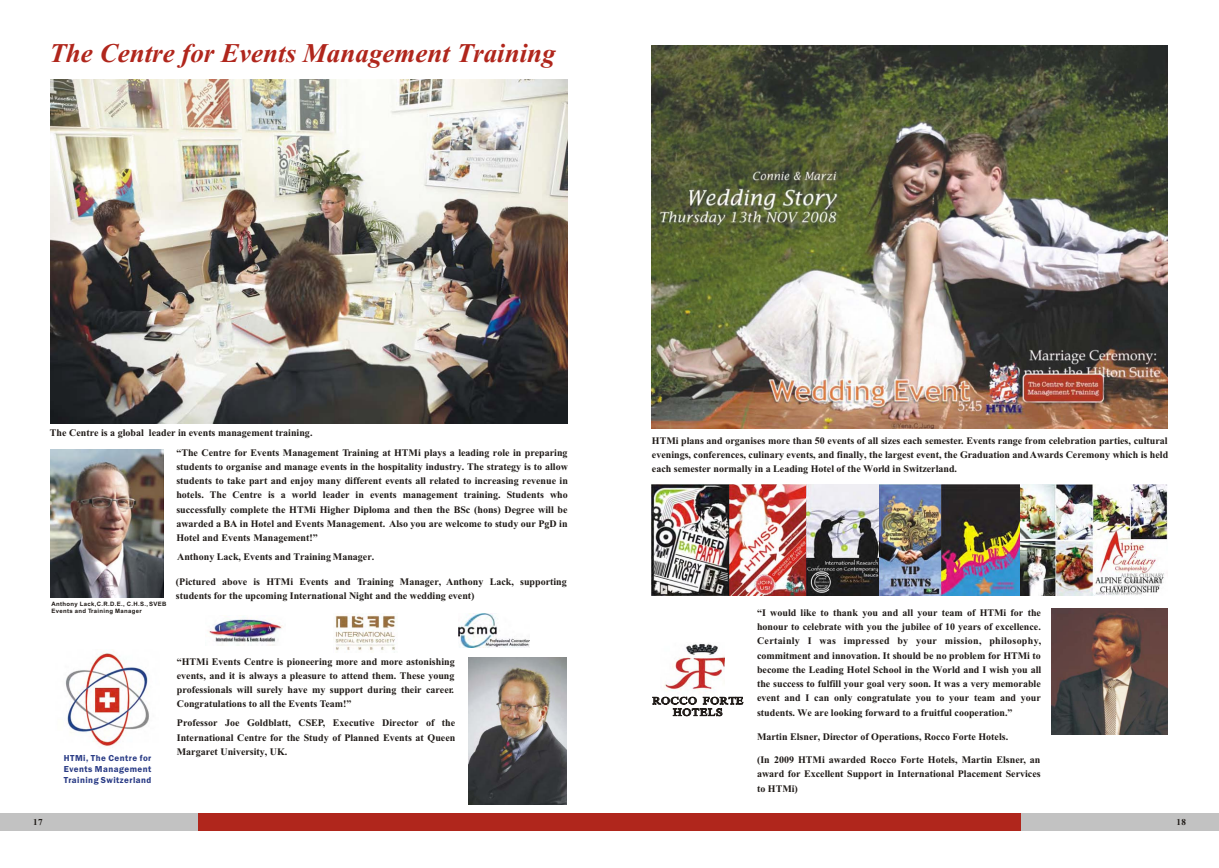
<style>
.page{position:relative;width:1219px;height:868px;background:#fff}
.page>*{position:absolute;margin:0;border:0;box-sizing:border-box;transform-origin:0 0}
.t1{font:italic 700 27px "Times New Roman";color:#b0261c}
.t2{font:10.4px/11.5px "Times New Roman Baltic";letter-spacing:.05em;color:#1f1a17;text-align:center;scale:1.17 1}
.t3{font:700 10px/14.3px "Times New Roman CE";color:#1f1a17;text-align:justify}
.t4{font:700 9.1px "Times New Roman CE";color:#1f1a17}
.t5{font:9px/11px "Franklin Gothic Demi";letter-spacing:.05em;color:#293b85;text-align:justify}
.t6{font:700 6px/6.7px "Arial";letter-spacing:.055em;color:#1f1a17}
</style>
<div class="page">
<div style="left:0;top:813px;width:609px;height:18px;background:#c2c2c2"></div>
<div style="left:198px;top:813px;width:411px;height:18px;background:#b0261c"></div>
<div style="left:609px;top:813px;width:610px;height:18px;background:#c2c2c2"></div>
<div style="left:609px;top:813px;width:411px;height:18px;background:#b0261c"></div>
<img style="left:51px;top:79px;width:516px;height:345px">
<img style="left:51px;top:449px;width:113px;height:149px">
<img style="left:208px;top:616px;width:75px;height:30px">
<img style="left:459px;top:614px;width:70px;height:33px">
<img style="left:651px;top:485px;width:517px;height:110px">
<img style="left:335px;top:613px;width:60px;height:38px">
<img style="left:65px;top:651px;width:84px;height:97px">
<img style="left:664px;top:644px;width:60px;height:47px">
<img style="left:652px;top:46px;width:516px;height:383px">
<img style="left:1052px;top:609px;width:116px;height:126px">
<img style="left:468px;top:657px;width:99px;height:148px">
<h1 class="t1" style="left:49px;top:44px;width:508px">The Centre for Events Management Training</h1>
<p class="t3" style="left:50px;top:427px;width:264px">The Centre is a global leader in events management training.</p>
<p class="t6" style="left:52px;top:601px;width:117px">Anthony Lack,C.R.D.E., C.H.S., SVEB<br>Events and Training Manager</p>
<p class="t3" style="left:176px;top:446px;width:393px">“The Centre for Events Management Training at HTMi plays a leading role in preparing students to organise and manage events in the hospitality industry. The strategy is to allow students to take part and enjoy many different events all related to increasing revenue in hotels. The Centre is a world leader in events management training. Students who successfully complete the HTMi Higher Diploma and then the BSc (hons) Degree will be awarded a BA in Hotel and Events Management. Also you are welcome to study our PgD in Hotel and Events Management!”</p>
<p class="t3" style="left:177px;top:551px;width:199px">Anthony Lack, Events and Training Manager.</p>
<p class="t3" style="left:176px;top:575px;width:392px">(Pictured above is HTMi Events and Training Manager, Anthony Lack, supporting students for the upcoming International Night and the wedding event)</p>
<p class="t5" style="left:64px;top:753px;width:89px">HTMi, The Centre for Events Management Training Switzerland</p>
<p class="t3" style="left:177px;top:655px;width:279px">“HTMi Events Centre is pioneering more and more astonishing events, and it is always a pleasure to attend them. These young professionals will surely have my support during their career.<br>Congratulations to all the Events Team!”</p>
<p class="t3" style="left:177px;top:717px;width:280px">Professor Joe Goldblatt, CSEP, Executive Director of the International Centre for the Study of Planned Events at Queen Margaret University, UK.</p>
<p class="t3" style="left:652px;top:434px;width:518px">HTMi plans and organises more than 50 events of all sizes each semester. Events range from celebration parties, cultural evenings, conferences, culinary events, and finally, the largest event, the Graduation and Awards Ceremony which is held each semester normally in a Leading Hotel of the World in Switzerland.</p>
<p class="t2" style="left:652px;top:696px;width:79px">ROCCO FORTE<br>HOTELS</p>
<p class="t3" style="left:757px;top:606px;width:286px">“I would like to thank you and all your team of HTMi for the honour to celebrate with you the jubilee of 10 years of excellence.<br>Certainly I was impressed by your mission, philosophy, commitment and innovation. It should be no problem for HTMi to become the Leading Hotel School in the World and I wish you all the success to fulfill your goal very soon. It was a very memorable event and I can only congratulate you to your team and your students. We are looking forward to a fruitful cooperation.”</p>
<p class="t3" style="left:757px;top:730px;width:253px">Martin Elsner, Director of Operations, Rocco Forte Hotels.</p>
<p class="t3" style="left:757px;top:754px;width:285px">(In 2009 HTMi awarded Rocco Forte Hotels, Martin Elsner, an award for Excellent Support in International Placement Services to HTMi)</p>
<p class="t4" style="left:33px;top:819px;width:11px">17</p>
<p class="t4" style="left:1176px;top:819px;width:11px">18</p>
</div>
